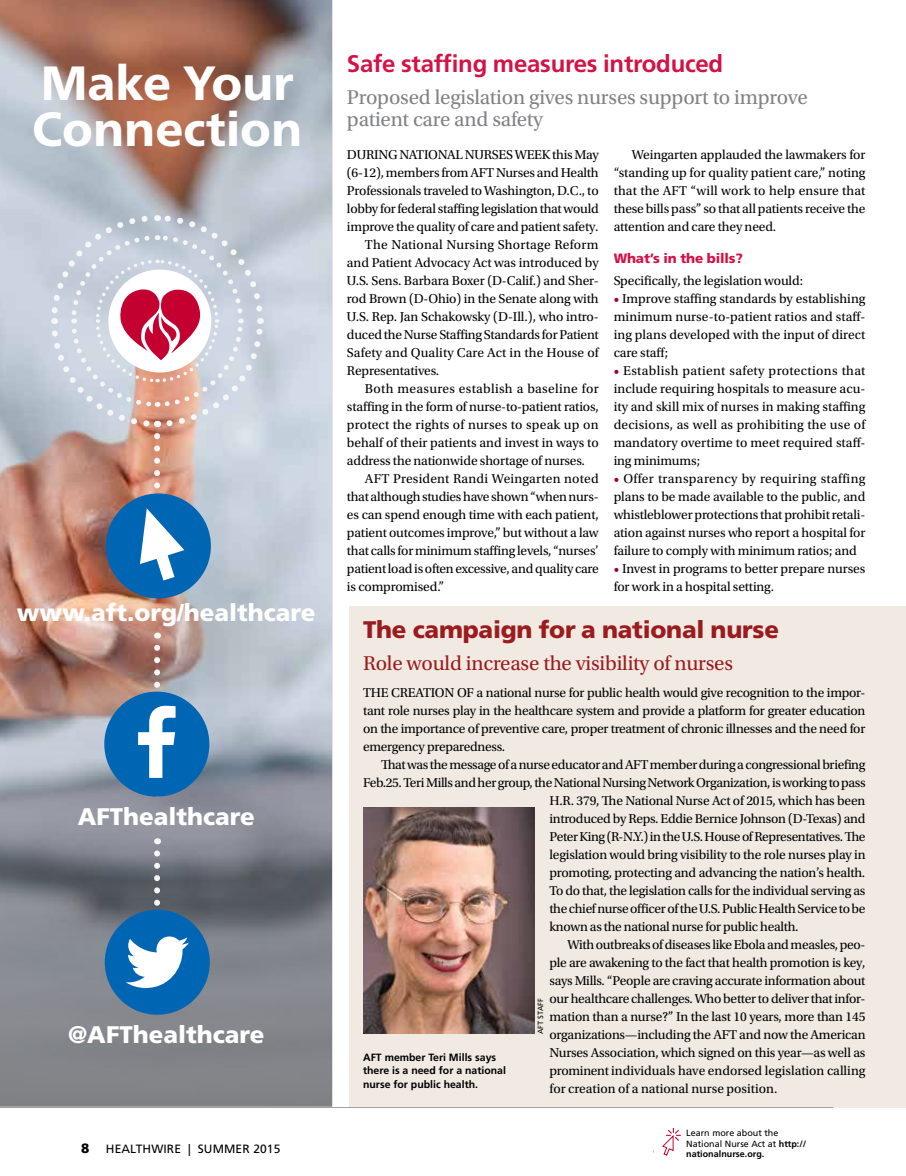
<style>
.page{position:relative;width:906px;height:1176px;background:#fff}
.page>*{position:absolute;margin:0;border:0;box-sizing:border-box;transform-origin:0 0}
.t1{font:800 48px/46.5px "Frutiger Neue LT Pro";color:#fff}
.t2{font:900 24px "Frutiger LT Std";color:#fff}
.t3{font:700 24px "Frutiger LT Std";letter-spacing:-.01em;color:#d31245}
.t4{font:900 24px "Frutiger LT Std";letter-spacing:-.01em;color:#9b1b1e}
.t5{font:21px/22.5px "Utopia Std";letter-spacing:-.01em;color:#808285}
.t6{font:21px "Utopia Std";letter-spacing:-.01em;color:#9b1b1e}
.t7{font:13.5px/18px "Utopia Std";letter-spacing:-.015em;color:#000;text-align:justify}
.t8{font:13.5px "Utopia Std";letter-spacing:.015em;color:#000}
.t9{font:13.5px "Utopia Std";letter-spacing:.02em;color:#000}
.t10{font:13.5px "Utopia Std";letter-spacing:.01em;color:#000}
.t11{font:900 13.5px "Frutiger LT Std";letter-spacing:-.01em;color:#d31245}
.t12{font:12px "Frutiger LT Std";letter-spacing:.01em;color:#000}
.t13{font:700 10.5px/13.5px "Frutiger LT Std";color:#000}
.t14{font:9px/10.5px "Frutiger LT Std";color:#000}
.t15{font:7.5px "Frutiger LT Std";color:#000}
.s1{font-weight:900;font-size:13.5px}
.s2{color:#98002e}
.s3{font-weight:700}
</style>
<div class="page">
<svg style="left:0;top:0;width:333px;height:1106px;background:#a49a9d"></svg>
<div style="left:349px;top:606px;width:556px;height:501px;background:#f0eae3"></div>
<img style="left:363px;top:807px;width:171px;height:226px">
<svg style="left:662px;top:1127px;width:18px;height:28px"></svg>
<hr style="left:0;top:1106px;width:832px;height:1px;background:#9fa1a4">
<svg style="left:48px;top:212px;width:218px;height:218px;background:#d0c3cd"></svg>
<div style="left:104px;top:691px;width:105px;height:105px;background:#0066b3;border-radius:50%"></div>
<svg style="left:138px;top:647px;width:37px;height:149px"></svg>
<div style="left:106px;top:493px;width:105px;height:105px;background:#0066b3;border-radius:50%"></div>
<svg style="left:140px;top:436px;width:44px;height:145px"></svg>
<div style="left:105px;top:909px;width:105px;height:105px;background:#0066b3;border-radius:50%"></div>
<svg style="left:125px;top:853px;width:64px;height:135px"></svg>
<h1 class="t1" style="left:32px;top:59px;width:271px">Make Your<br>Connection</h1>
<h2 class="t2" style="left:17px;top:598px;width:300px">www.aft.org/healthcare</h2>
<h2 class="t2" style="left:78px;top:802px;width:178px">AFThealthcare</h2>
<h2 class="t2" style="left:68px;top:1019px;width:198px">@AFThealthcare</h2>
<p class="t12" style="left:81px;top:1141px;width:201px"><span class="s1">8</span> HEALTHWIRE | SUMMER 2015</p>
<h2 class="t3" style="left:347px;top:50px;width:377px">Safe staffing measures introduced</h2>
<h3 class="t5" style="left:347px;top:86px;width:462px">Proposed legislation gives nurses support to improve patient care and safety</h3>
<p class="t7" style="left:347px;top:146px;width:253px">DURING NATIONAL NURSES WEEK this May</p>
<p class="t7" style="left:347px;top:164px;width:253px">(6-12), members from AFT Nurses and Health</p>
<p class="t7" style="left:347px;top:182px;width:253px">Professionals traveled to Washington, D.C., to</p>
<p class="t7" style="left:347px;top:200px;width:253px">lobby for federal staffing legislation that would</p>
<p class="t7" style="left:347px;top:218px;width:253px">improve the quality of care and patient safety.</p>
<p class="t9" style="left:365px;top:237px;width:235px">The National Nursing Shortage Reform</p>
<p class="t7" style="left:347px;top:254px;width:253px">and Patient Advocacy Act was introduced by</p>
<p class="t7" style="left:347px;top:272px;width:253px">U.S. Sens. Barbara Boxer (D-Calif.) and Sher-</p>
<p class="t7" style="left:347px;top:290px;width:253px">rod Brown (D-Ohio) in the Senate along with</p>
<p class="t7" style="left:347px;top:308px;width:253px">U.S. Rep. Jan Schakowsky (D-Ill.), who intro-</p>
<p class="t7" style="left:347px;top:326px;width:253px">duced the Nurse Staffing Standards for Patient</p>
<p class="t10" style="left:347px;top:345px;width:253px">Safety and Quality Care Act in the House of</p>
<p class="t7" style="left:347px;top:362px;width:94px">Representatives.</p>
<p class="t9" style="left:365px;top:381px;width:235px">Both measures establish a baseline for</p>
<p class="t7" style="left:347px;top:398px;width:253px">staffing in the form of nurse-to-patient ratios,</p>
<p class="t8" style="left:347px;top:417px;width:253px">protect the rights of nurses to speak up on</p>
<p class="t7" style="left:347px;top:434px;width:253px">behalf of their patients and invest in ways to</p>
<p class="t7" style="left:347px;top:452px;width:239px">address the nationwide shortage of nurses.</p>
<p class="t8" style="left:365px;top:471px;width:235px">AFT President Randi Weingarten noted</p>
<p class="t7" style="left:347px;top:488px;width:253px">that although studies have shown “when nurs-</p>
<p class="t7" style="left:347px;top:506px;width:253px">es can spend enough time with each patient,</p>
<p class="t7" style="left:347px;top:524px;width:253px">patient outcomes improve,” but without a law</p>
<p class="t7" style="left:347px;top:542px;width:253px">that calls for minimum staffing levels, “nurses’</p>
<p class="t7" style="left:347px;top:560px;width:253px">patient load is often excessive, and quality care</p>
<p class="t7" style="left:347px;top:578px;width:99px">is compromised.”</p>
<p class="t7" style="left:613px;top:146px;width:253px;text-indent:18px">Weingarten applauded the lawmakers for “standing up for quality patient care,” noting that the AFT “will work to help ensure that these bills pass” so that all patients receive the attention and care they need.</p>
<p class="t11" style="left:613px;top:249px;width:131px">What’s in the bills?</p>
<p class="t7" style="left:613px;top:272px;width:191px">Specifically, the legislation would:</p>
<p class="t7" style="left:613px;top:290px;width:253px"><span class="s2">•</span> Improve staffing standards by establishing minimum nurse-to-patient ratios and staff&shy;ing plans developed with the input of direct care staff;</p>
<p class="t7" style="left:613px;top:362px;width:253px"><span class="s2">•</span> Establish patient safety protections that include requiring hospitals to measure acu&shy;ity and skill mix of nurses in making staffing decisions, as well as prohibiting the use of mandatory overtime to meet required staff&shy;ing minimums;</p>
<p class="t7" style="left:613px;top:470px;width:253px"><span class="s2">•</span> Offer transparency by requiring staffing plans to be made available to the public, and whistleblower protections that prohibit retali&shy;ation against nurses who report a hospital for failure to comply with minimum ratios; and</p>
<p class="t7" style="left:613px;top:560px;width:253px"><span class="s2">•</span> Invest in programs to better prepare nurses for work in a hospital setting.</p>
<h2 class="t4" style="left:363px;top:615px;width:417px">The campaign for a national nurse</h2>
<h3 class="t6" style="left:363px;top:651px;width:371px">Role would increase the visibility of nurses</h3>
<p class="t7" style="left:363px;top:683px;width:503px">THE CREATION OF a national nurse for public health would give recognition to the impor&shy;tant role nurses play in the healthcare system and provide a platform for greater education on the importance of preventive care, proper treatment of chronic illnesses and the need for emergency preparedness.</p>
<p class="t7" style="left:381px;top:755px;width:485px">That was the message of a nurse educator and AFT member during a congressional briefing</p>
<p class="t7" style="left:363px;top:773px;width:504px">Feb.25. Teri Mills and her group, the National Nursing Network Organization, is working to pass</p>
<p class="t7" style="left:549px;top:791px;width:317px">H.R. 379, The National Nurse Act of 2015, which has been</p>
<p class="t7" style="left:549px;top:809px;width:317px">introduced by Reps. Eddie Bernice Johnson (D-Texas) and</p>
<p class="t7" style="left:549px;top:827px;width:317px">Peter King (R-N.Y.) in the U.S. House of Representatives. The</p>
<p class="t7" style="left:549px;top:845px;width:317px">legislation would bring visibility to the role nurses play in</p>
<p class="t7" style="left:549px;top:863px;width:317px">promoting, protecting and advancing the nation’s health.</p>
<p class="t7" style="left:549px;top:881px;width:317px">To do that, the legislation calls for the individual serving as</p>
<p class="t7" style="left:549px;top:899px;width:317px">the chief nurse officer of the U.S. Public Health Service to be</p>
<p class="t7" style="left:549px;top:917px;width:250px">known as the national nurse for public health.</p>
<p class="t7" style="left:567px;top:935px;width:299px">With outbreaks of diseases like Ebola and measles, peo-</p>
<p class="t7" style="left:549px;top:953px;width:317px">ple are awakening to the fact that health promotion is key,</p>
<p class="t7" style="left:549px;top:971px;width:317px">says Mills. “People are craving accurate information about</p>
<p class="t7" style="left:549px;top:989px;width:317px">our healthcare challenges. Who better to deliver that infor-</p>
<p class="t7" style="left:549px;top:1007px;width:317px">mation than a nurse?” In the last 10 years, more than 145</p>
<p class="t7" style="left:549px;top:1025px;width:317px">organizations—including the AFT and now the American</p>
<p class="t7" style="left:549px;top:1043px;width:317px">Nurses Association, which signed on this year—as well as</p>
<p class="t7" style="left:549px;top:1061px;width:317px">prominent individuals have endorsed legislation calling</p>
<p class="t7" style="left:549px;top:1079px;width:229px">for creation of a national nurse position.</p>
<p class="t15" style="left:536px;top:1033px;width:37px;rotate:-90deg">AFT STAFF</p>
<p class="t13" style="left:363px;top:1050px;width:144px">AFT member Teri Mills says there is a need for a national nurse for public health.</p>
<p class="t14" style="left:686px;top:1127px;width:122px">Learn more about the<br>National Nurse Act at <span class="s3">http:// nationalnurse.org.</span></p>
</div>
